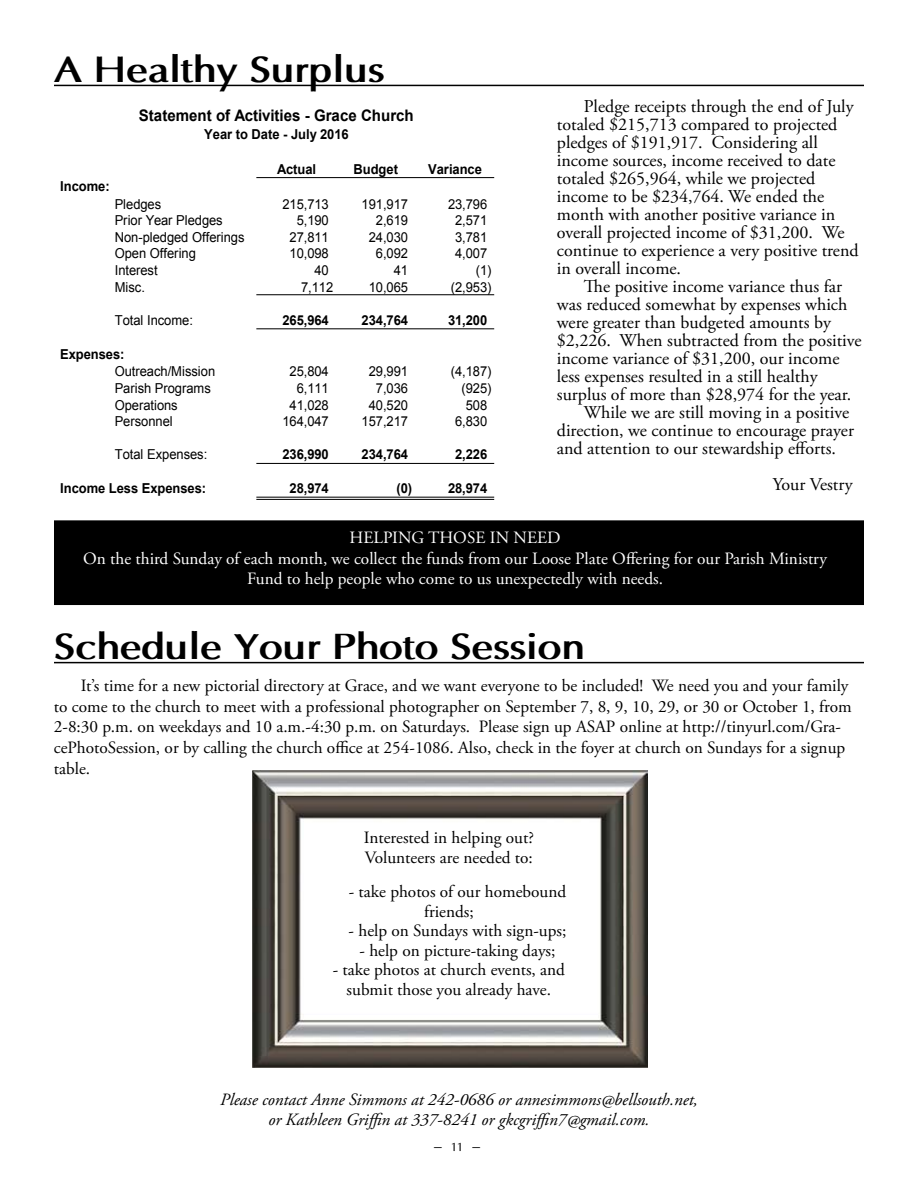
<style>
.page{position:relative;width:918px;height:1188px;background:#fff}
.page>*{position:absolute;margin:0;border:0;box-sizing:border-box;transform-origin:0 0}
.t1{font:700 36.3px "Optima";letter-spacing:-.02em;color:#000;scale:1.12 1}
.t2{font:18px/18px "Adobe Garamond Pro";color:#000}
.t3{font:17.25px/20.7px "Adobe Garamond Pro";color:#000}
.t4{font:17.25px/20.7px "Adobe Garamond Pro";color:#fff;text-align:center}
.t5{font:italic 17.25px/20.7px "Adobe Garamond Pro";color:#000;text-align:center}
.t6{font:700 15.9px "Arial";color:#000;scale:.95 1}
.t7{font:15px "Optima";color:#000}
.t8{font:13.65px "Arial";letter-spacing:-.005em;color:#000;scale:.95 1}
.t9{font:700 13.65px "Arial";letter-spacing:-.005em;color:#000;scale:.95 1}
.s1{font-size:12px}
</style>
<div class="page">
<hr style="left:54px;top:85px;width:810px;height:1px;background:#000">
<hr style="left:256px;top:177px;width:238px;height:1px;background:#000">
<hr style="left:256px;top:294px;width:238px;height:1px;background:#000">
<hr style="left:256px;top:328px;width:238px;height:1px;background:#000">
<hr style="left:256px;top:463px;width:238px;height:1px;background:#000">
<hr style="left:256px;top:497px;width:238px;height:1px;background:#000">
<hr style="left:256px;top:499px;width:238px;height:1px;background:#000">
<div style="left:55px;top:521px;width:808px;height:83px;background:#000"></div>
<div style="left:54px;top:520px;width:810px;height:85px;border:2px solid #000"></div>
<hr style="left:54px;top:662px;width:810px;height:1px;background:#000">
<img style="left:252px;top:771px;width:396px;height:297px">
<h1 class="t1" style="left:54px;top:47px;width:297px">A Healthy Surplus</h1>
<p class="t6" style="left:139px;top:105px;width:291px">Statement of Activities - Grace Church</p>
<p class="t9" style="left:204px;top:125px;width:153px">Year to Date - July 2016</p>
<p class="t9" style="left:60px;top:177px;width:54px">Income:</p>
<p class="t9" style="left:277px;top:160px;width:43px">Actual</p>
<p class="t9" style="left:353px;top:160px;width:48px">Budget</p>
<p class="t9" style="left:428px;top:160px;width:58px">Variance</p>
<p class="t8" style="left:115px;top:195px;width:50px">Pledges</p>
<p class="t8" style="left:282px;top:195px;width:50px">215,713</p>
<p class="t8" style="left:362px;top:195px;width:50px">191,917</p>
<p class="t8" style="left:448px;top:195px;width:43px">23,796</p>
<p class="t8" style="left:115px;top:211px;width:115px">Prior Year Pledges</p>
<p class="t8" style="left:297px;top:211px;width:35px">5,190</p>
<p class="t8" style="left:376px;top:211px;width:35px">2,619</p>
<p class="t8" style="left:455px;top:211px;width:35px">2,571</p>
<p class="t8" style="left:115px;top:228px;width:138px">Non-pledged Offerings</p>
<p class="t8" style="left:290px;top:228px;width:43px">27,811</p>
<p class="t8" style="left:369px;top:228px;width:43px">24,030</p>
<p class="t8" style="left:455px;top:228px;width:35px">3,781</p>
<p class="t8" style="left:115px;top:245px;width:87px">Open Offering</p>
<p class="t8" style="left:290px;top:245px;width:43px">10,098</p>
<p class="t8" style="left:376px;top:245px;width:35px">6,092</p>
<p class="t8" style="left:455px;top:245px;width:35px">4,007</p>
<p class="t8" style="left:115px;top:261px;width:47px">Interest</p>
<p class="t8" style="left:315px;top:261px;width:17px">40</p>
<p class="t8" style="left:394px;top:261px;width:17px">41</p>
<p class="t8" style="left:476px;top:261px;width:18px">(1)</p>
<p class="t8" style="left:115px;top:278px;width:33px">Misc.</p>
<p class="t8" style="left:301px;top:278px;width:35px">7,112</p>
<p class="t8" style="left:369px;top:278px;width:43px">10,065</p>
<p class="t8" style="left:451px;top:278px;width:44px">(2,953)</p>
<p class="t8" style="left:115px;top:311px;width:84px">Total Income:</p>
<p class="t9" style="left:282px;top:311px;width:50px">265,964</p>
<p class="t9" style="left:362px;top:311px;width:50px">234,764</p>
<p class="t9" style="left:448px;top:311px;width:43px">31,200</p>
<p class="t9" style="left:60px;top:345px;width:69px">Expenses:</p>
<p class="t8" style="left:115px;top:363px;width:107px">Outreach/Mission</p>
<p class="t8" style="left:290px;top:363px;width:43px">25,804</p>
<p class="t8" style="left:369px;top:363px;width:43px">29,991</p>
<p class="t8" style="left:451px;top:363px;width:44px">(4,187)</p>
<p class="t8" style="left:115px;top:379px;width:103px">Parish Programs</p>
<p class="t8" style="left:297px;top:379px;width:35px">6,111</p>
<p class="t8" style="left:376px;top:379px;width:35px">7,036</p>
<p class="t8" style="left:461px;top:379px;width:33px">(925)</p>
<p class="t8" style="left:115px;top:396px;width:68px">Operations</p>
<p class="t8" style="left:290px;top:396px;width:43px">41,028</p>
<p class="t8" style="left:369px;top:396px;width:43px">40,520</p>
<p class="t8" style="left:466px;top:396px;width:24px">508</p>
<p class="t8" style="left:115px;top:413px;width:62px">Personnel</p>
<p class="t8" style="left:282px;top:413px;width:50px">164,047</p>
<p class="t8" style="left:362px;top:413px;width:50px">157,217</p>
<p class="t8" style="left:455px;top:413px;width:35px">6,830</p>
<p class="t8" style="left:115px;top:446px;width:99px">Total Expenses:</p>
<p class="t9" style="left:282px;top:446px;width:50px">236,990</p>
<p class="t9" style="left:362px;top:446px;width:50px">234,764</p>
<p class="t9" style="left:455px;top:446px;width:35px">2,226</p>
<p class="t9" style="left:60px;top:479px;width:155px">Income Less Expenses:</p>
<p class="t9" style="left:290px;top:479px;width:43px">28,974</p>
<p class="t9" style="left:396px;top:479px;width:18px">(0)</p>
<p class="t9" style="left:448px;top:479px;width:43px">28,974</p>
<p class="t2" style="left:557px;top:98px;width:303px;text-indent:27px">Pledge receipts through the end of July totaled $215,713 compared to projected pledges of $191,917. Considering all income sources, income received to date totaled $265,964, while we projected income to be $234,764. We ended the month with another positive variance in overall projected income of $31,200. We continue to experience a very positive trend in overall income.</p>
<p class="t2" style="left:584px;top:278px;width:260px">The positive income variance thus far</p>
<p class="t2" style="left:557px;top:296px;width:292px">was reduced somewhat by expenses which</p>
<p class="t2" style="left:557px;top:314px;width:276px">were greater than budgeted amounts by</p>
<p class="t2" style="left:557px;top:332px;width:306px">$2,226. When subtracted from the positive</p>
<p class="t2" style="left:557px;top:350px;width:284px">income variance of $31,200, our income</p>
<p class="t2" style="left:557px;top:368px;width:262px">less expenses resulted in a still healthy</p>
<p class="t2" style="left:557px;top:386px;width:296px">surplus of more than $28,974 for the year.</p>
<p class="t2" style="left:584px;top:404px;width:267px">While we are still moving in a positive</p>
<p class="t2" style="left:557px;top:422px;width:299px">direction, we continue to encourage prayer</p>
<p class="t2" style="left:557px;top:440px;width:281px">and attention to our stewardship efforts.</p>
<p class="t2" style="left:773px;top:476px;width:81px">Your Vestry</p>
<p class="t4" style="left:83px;top:528px;width:745px">HELPING THOSE IN NEED<br>On the third Sunday of each month, we collect the funds from our Loose Plate Offering for our Parish Ministry<br>Fund to help people who come to us unexpectedly with needs.</p>
<h1 class="t1" style="left:54px;top:624px;width:476px">Schedule Your Photo Session</h1>
<p class="t3" style="left:54px;top:676px;width:799px;text-indent:27px">It’s time for a new pictorial directory at Grace, and we want everyone to be included! We need you and your family to come to the church to meet with a professional photographer on September 7, 8, 9, 10, 29, or 30 or October 1, from 2-8:30 p.m. on weekdays and 10 a.m.-4:30 p.m. on Saturdays. Please sign up ASAP online at http://tinyurl.com/Gra&shy;cePhotoSession, or by calling the church office at 254-1086. Also, check in the foyer at church on Sundays for a signup table.</p>
<p class="t3" style="left:364px;top:829px;width:172px;line-height:19.5px">Interested in helping out?<br>Volunteers are needed to:</p>
<p class="t3" style="left:424px;top:883px;width:144px;line-height:19.5px;text-indent:-75px">- take photos of our homebound friends;</p>
<p class="t3" style="left:349px;top:921px;width:219px">- help on Sundays with sign-ups;</p>
<p class="t3" style="left:360px;top:941px;width:197px">- help on picture-taking days;</p>
<p class="t3" style="left:333px;top:961px;width:234px;line-height:19.5px;text-align:center">- take photos at church events, and submit those you already have.</p>
<p class="t5" style="left:220px;top:1089px;width:479px">Please contact Anne Simmons at 242-0686 or annesimmons@bellsouth.net, or Kathleen Griffin at 337-8241 or gkcgriffin7@gmail.com.</p>
<p class="t7" style="left:434px;top:1137px;width:47px">– <span class="s1">11</span> –</p>
</div>
